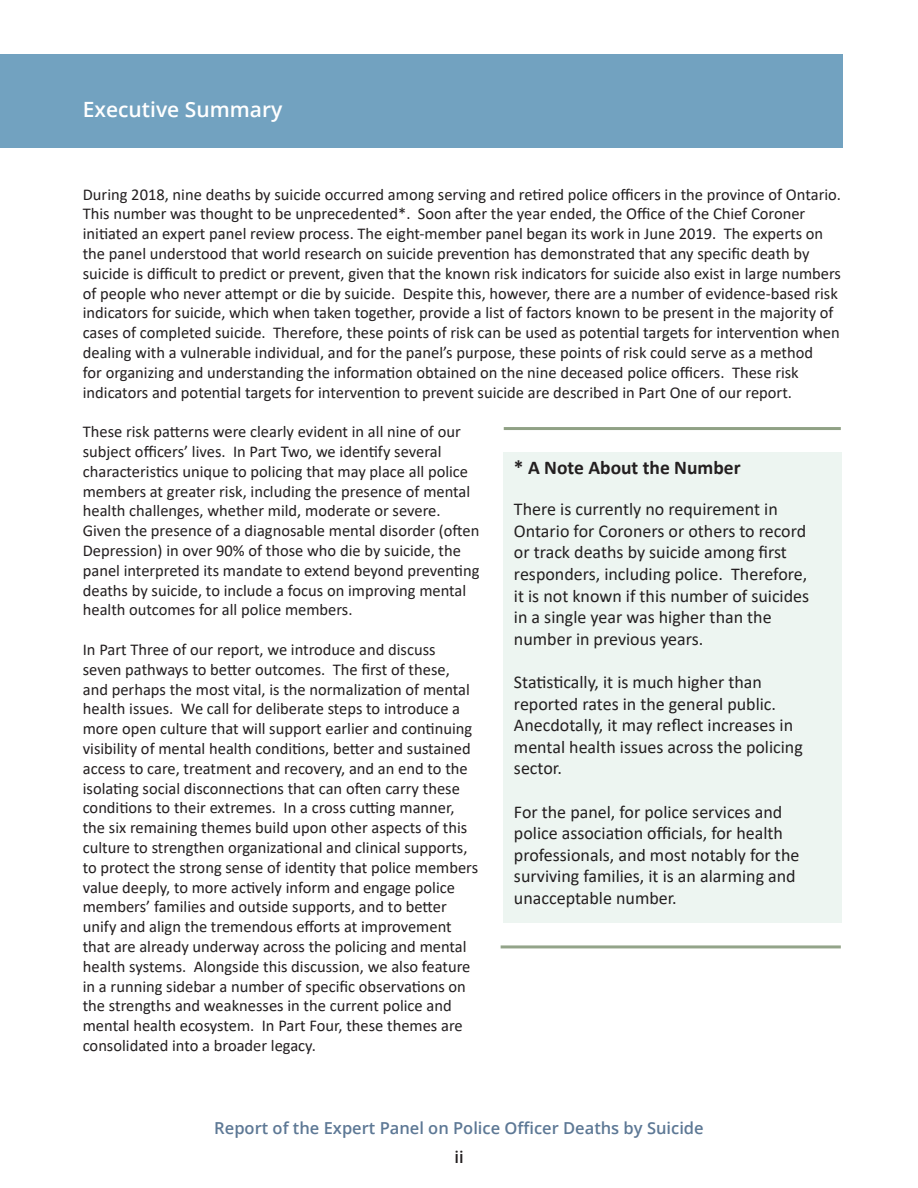
<style>
.page{position:relative;width:918px;height:1188px;background:#fff}
.page>*{position:absolute;margin:0;border:0;box-sizing:border-box;transform-origin:0 0}
.Heading_1{font:600 21px "Open Sans";color:#fff}
.t1{font:700 19.5px "Calibri";color:#231f20}
.t2{font:18px/21.6px "Calibri";color:#231f20}
.t3{font:16.5px/19.8px "Calibri";color:#231f20}
.t4{font:600 16.5px "Open Sans";color:#5d7895}
.t5{font:600 16.5px "Open Sans";color:#231f20}
</style>
<div class="page">
<div style="left:0;top:54px;width:842px;height:94px;background:#72a2c0"></div>
<div style="left:503px;top:453px;width:339px;height:470px;background:#edf5f1"></div>
<hr style="left:504px;top:427px;width:337px;height:3px;background:#90a185">
<hr style="left:501px;top:945px;width:340px;height:3px;background:#93a489">
<p class="Heading_1" style="left:83px;top:95px;width:201px">Executive Summary</p>
<p class="t3" style="left:83px;top:184px;width:760px">During 2018, nine deaths by suicide occurred among serving and retired police officers in the province of Ontario.<br>This number was thought to be unprecedented*. Soon after the year ended, the Office of the Chief Coroner initiated an expert panel review process. The eight-member panel began its work in June 2019. The experts on the panel understood that world research on suicide prevention has demonstrated that any specific death by suicide is difficult to predict or prevent, given that the known risk indicators for suicide also exist in large numbers of people who never attempt or die by suicide. Despite this, however, there are a number of evidence-based risk indicators for suicide, which when taken together, provide a list of factors known to be present in the majority of cases of completed suicide. Therefore, these points of risk can be used as potential targets for intervention when dealing with a vulnerable individual, and for the panel’s purpose, these points of risk could serve as a method<br>for organizing and understanding the information obtained on the nine deceased police officers. These risk indicators and potential targets for intervention to prevent suicide are described in Part One of our report.</p>
<p class="t3" style="left:83px;top:421px;width:398px">These risk patterns were clearly evident in all nine of our subject officers’ lives. In Part Two, we identify several characteristics unique to policing that may place all police members at greater risk, including the presence of mental health challenges, whether mild, moderate or severe.<br>Given the presence of a diagnosable mental disorder (often Depression) in over 90% of those who die by suicide, the panel interpreted its mandate to extend beyond preventing deaths by suicide, to include a focus on improving mental health outcomes for all police members.</p>
<p class="t3" style="left:83px;top:639px;width:397px">In Part Three of our report, we introduce and discuss seven pathways to better outcomes. The first of these, and perhaps the most vital, is the normalization of mental health issues. We call for deliberate steps to introduce a more open culture that will support earlier and continuing visibility of mental health conditions, better and sustained access to care, treatment and recovery, and an end to the isolating social disconnections that can often carry these conditions to their extremes. In a cross cutting manner, the six remaining themes build upon other aspects of this culture to strengthen organizational and clinical supports, to protect the strong sense of identity that police members value deeply, to more actively inform and engage police members’ families and outside supports, and to better unify and align the tremendous efforts at improvement that are already underway across the policing and mental health systems. Alongside this discussion, we also feature in a running sidebar a number of specific observations on the strengths and weaknesses in the current police and mental health ecosystem. In Part Four, these themes are consolidated into a broader legacy.</p>
<p class="t1" style="left:514px;top:453px;width:228px">* A Note About the Number</p>
<p class="t2" style="left:514px;top:498px;width:297px">There is currently no requirement in Ontario for Coroners or others to record or track deaths by suicide among first responders, including police. Therefore, it is not known if this number of suicides in a single year was higher than the number in previous years.</p>
<p class="t2" style="left:514px;top:671px;width:290px">Statistically, it is much higher than reported rates in the general public.<br>Anecdotally, it may reflect increases in mental health issues across the policing sector.</p>
<p class="t2" style="left:514px;top:800px;width:287px">For the panel, for police services and police association officials, for health professionals, and most notably for the surviving families, it is an alarming and unacceptable number.</p>
<p class="t4" style="left:214px;top:1117px;width:491px">Report of the Expert Panel on Police Officer Deaths by Suicide</p>
<p class="t5" style="left:454px;top:1146px;width:11px">ii</p>
</div>
